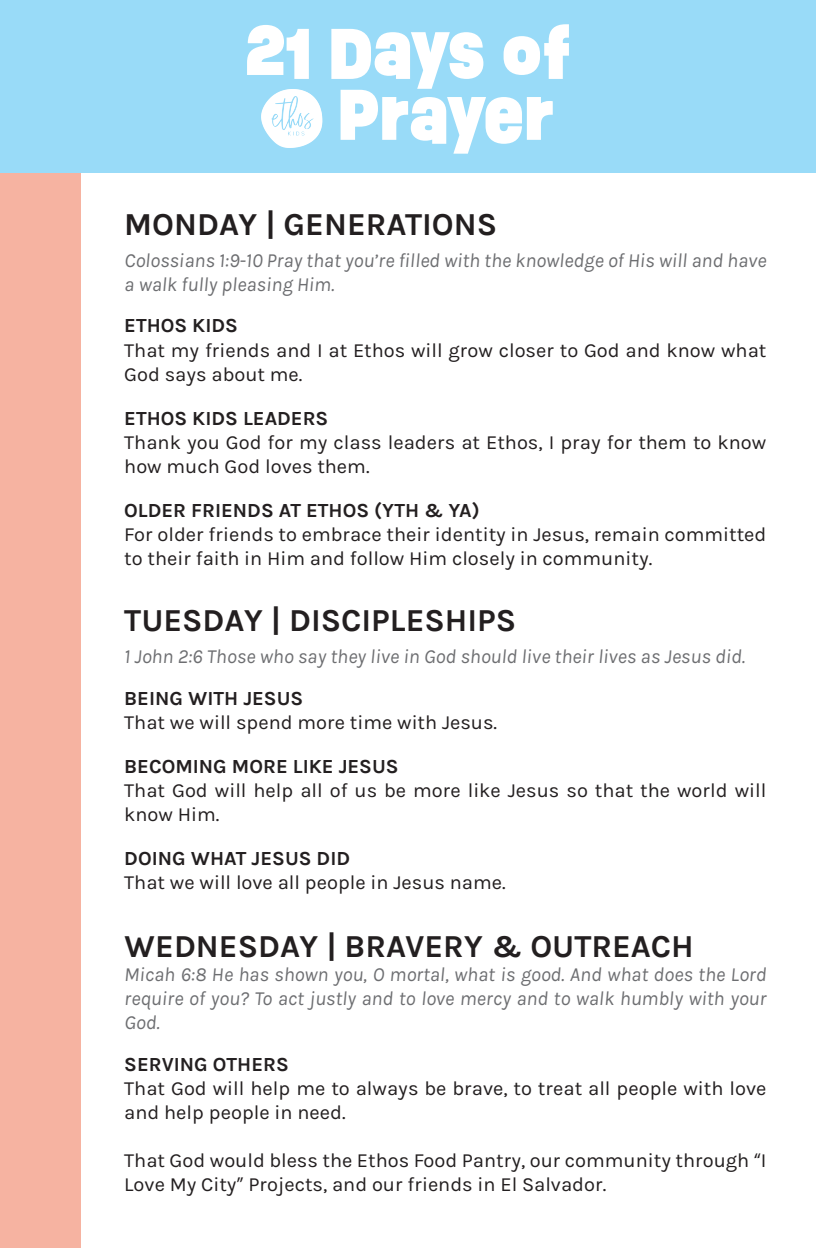
<style>
.page{position:relative;width:816px;height:1248px;background:#fff}
.page>*{position:absolute;margin:0;border:0;box-sizing:border-box;transform-origin:0 0}
.t1{font:700 32px "Karla";color:#231f20}
.t2{font:20px/24px "Karla";color:#231f20}
.t3{font:italic 20px/24px "Karla";color:#6d6e71}
.t4{font:700 20px "Karla";color:#231f20}
.s1{font-family:"Myriad Pro"}
</style>
<div class="page">
<div style="left:0;top:151px;width:80px;height:1096px;background:#f6b3a1"></div>
<div style="left:0;top:0;width:815px;height:172px;background:#99dbf8"></div>
<img style="left:283px;top:116px;width:40px;height:32px">
<svg style="left:261px;top:89px;width:61px;height:58px"></svg>
<svg style="left:247px;top:25px;width:61px;height:54px"></svg>
<svg style="left:331px;top:24px;width:237px;height:130px"></svg>
<h1 class="t1" style="left:124px;top:205px;width:374px">MONDAY | GENERATIONS</h1>
<p class="t3" style="left:124px;top:248px;width:643px">Colossians 1:9-10 Pray that you’re filled with the knowledge of His will and have a walk fully pleasing Him.</p>
<p class="t4" style="left:124px;top:314px;width:115px">ETHOS KIDS</p>
<p class="t2" style="left:124px;top:338px;width:643px">That my friends and I at Ethos will grow closer to God and know what<br>God says about me.</p>
<p class="t4" style="left:124px;top:406px;width:205px">ETHOS KIDS LEADERS</p>
<p class="t2" style="left:124px;top:430px;width:643px">Thank you God for my class leaders at Ethos, I pray for them to know how much God loves them.</p>
<p class="t4" style="left:124px;top:498px;width:357px">OLDER FRIENDS AT ETHOS (YTH &amp; YA)</p>
<p class="t2" style="left:124px;top:522px;width:643px">For older friends to embrace their identity in Jesus, remain committed to their faith in Him and follow Him closely in community.</p>
<h1 class="t1" style="left:124px;top:601px;width:393px">TUESDAY | DISCIPLESHIPS</h1>
<p class="t3" style="left:124px;top:644px;width:622px">1 John 2:6 Those who say they live in God should live their lives as Jesus did.</p>
<p class="t4" style="left:124px;top:686px;width:180px">BEING WITH JESUS</p>
<p class="t2" style="left:124px;top:710px;width:374px">That we will spend more time with Jesus.</p>
<p class="t4" style="left:124px;top:754px;width:276px">BECOMING MORE LIKE JESUS</p>
<p class="t2" style="left:124px;top:778px;width:643px">That God will help all of us be more like Jesus so that the world will know Him.</p>
<p class="t4" style="left:124px;top:846px;width:227px">DOING WHAT JESUS DID</p>
<p class="t2" style="left:124px;top:870px;width:382px">That we will love all people in Jesus name.</p>
<h1 class="t1" style="left:124px;top:927px;width:570px">WEDNESDAY | BRAVERY &amp; OUTREACH</h1>
<p class="t3" style="left:124px;top:962px;width:643px;text-align:justify">Micah 6:8 He has shown you, O mortal, what is good. And what does the Lord require of you? To act justly and to love mercy and to walk humbly with your God.</p>
<p class="t4" style="left:124px;top:1052px;width:166px">SERVING OTHERS</p>
<p class="t2" style="left:124px;top:1076px;width:643px">That God will help me to always be brave, to treat all people with love and help people in need.</p>
<p class="t2" style="left:124px;top:1148px;width:643px">That God would bless the Ethos Food Pantry, our community through <span class="s1">“</span>I<br>Love My City<span class="s1">”</span> Projects, and our friends in El Salvador.</p>
</div>
